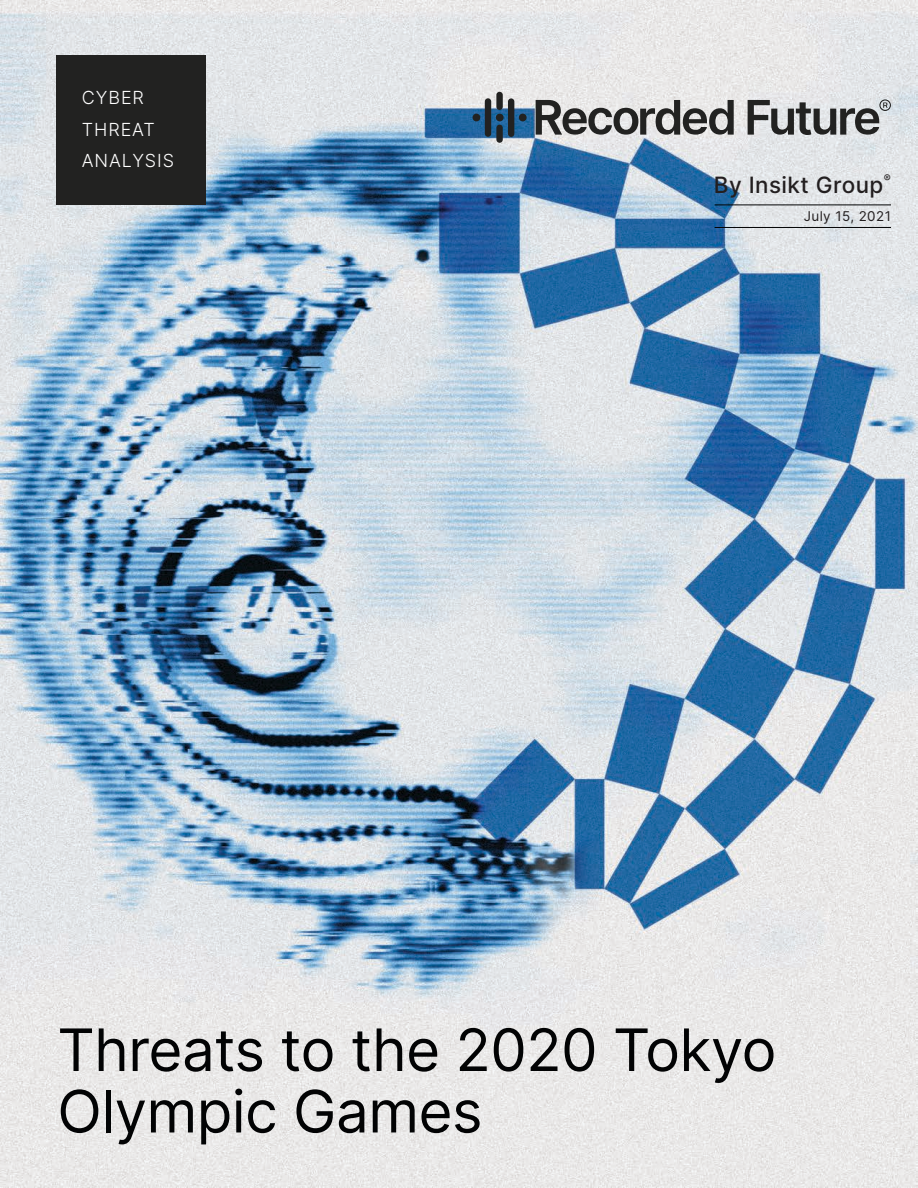
<style>
.page{position:relative;width:918px;height:1188px;background:#fff}
.page>*{position:absolute;margin:0;border:0;box-sizing:border-box;transform-origin:0 0}
.t1{font:58.5px/61.5px "Inter";letter-spacing:-.01em;color:#020304}
.t2{font:500 22.5px "Inter";letter-spacing:.02em;color:#231f20}
.t3{font:300 18px/31.2px "Inter";letter-spacing:.05em;color:#fff}
.t4{font:13.5px "Inter";letter-spacing:.03em;color:#231f20}
.t5{font:500 10.5px "Inter";color:#231f20}
</style>
<div class="page">
<img style="left:0;top:0;width:918px;height:1188px">
<hr style="left:715px;top:205px;width:176px;height:1px;background:#020304">
<hr style="left:715px;top:227px;width:176px;height:1px;background:#020304">
<svg style="left:748px;top:99px;width:143px;height:36px;background:#999a9b"></svg>
<svg style="left:536px;top:100px;width:198px;height:35px;background:#908f8f"></svg>
<div style="left:519px;top:114px;width:8px;height:7px;background:#222221;border-radius:4px"></div>
<div style="left:473px;top:114px;width:7px;height:7px;background:#222221;border-radius:50%"></div>
<div style="left:485px;top:98px;width:6px;height:39px;background:#222221;border-radius:3px"></div>
<svg style="left:496px;top:92px;width:18px;height:51px"></svg>
<div style="left:56px;top:56px;width:149px;height:149px;background:#222221"></div>
<p class="t3" style="left:82px;top:82px;width:94px">CYBER<br>THREAT<br>ANALYSIS</p>
<p class="t2" style="left:714px;top:168px;width:171px">By Insikt Group</p>
<p class="t5" style="left:884px;top:171px;width:9px">®</p>
<p class="t4" style="left:804px;top:206px;width:89px">July 15, 2021</p>
<p class="t1" style="left:57px;top:1018px;width:721px">Threats to the 2020 Tokyo<br>Olympic Games</p>
</div>
